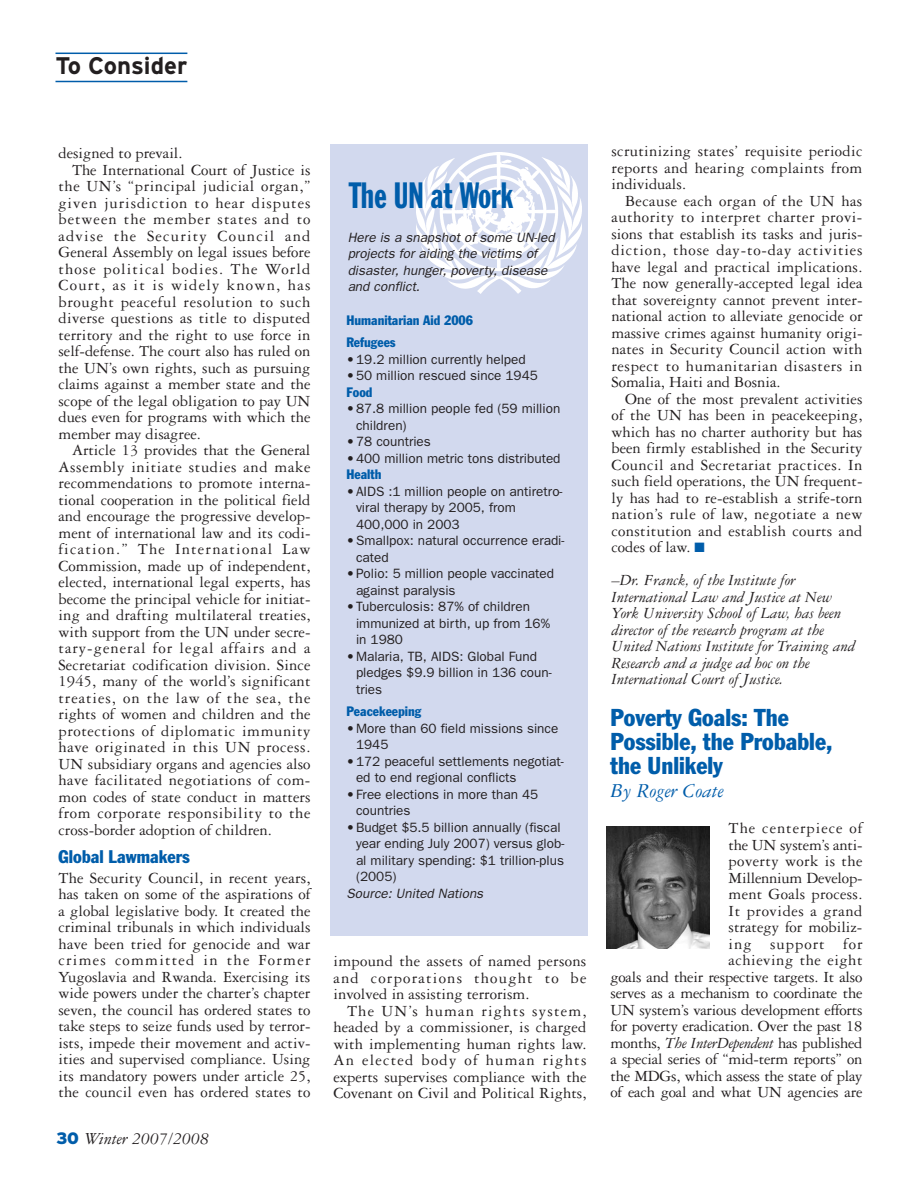
<style>
.page{position:relative;width:918px;height:1188px;background:#fff}
.page>*{position:absolute;margin:0;border:0;box-sizing:border-box;transform-origin:0 0}
.t1{font:36px "Franklin Gothic Extra Cond";color:#005daa}
.t2{font:condensed 24px/24px "Franklin Gothic";color:#005daa}
.t3{font:700 24px "Interstate";color:#231f20}
.t4{font:italic 21px "Garamond Three";color:#005daa}
.t5{font:italic 18px "Garamond Three";color:#231f20}
.t6{font:condensed 18px "Franklin Gothic";color:#005daa}
.t7{font:16.5px/16.5px "Garamond Three";color:#231f20;text-align:justify}
.t8{font:italic 16.5px/16.5px "Garamond Three";color:#231f20}
.t9{font:16.5px "Garamond Three";letter-spacing:.035em;color:#231f20}
.t10{font:16.5px "Garamond Three";letter-spacing:.04em;color:#231f20}
.t11{font:16.5px "Garamond Three";letter-spacing:.075em;color:#231f20}
.t12{font:16.5px "Garamond Three";letter-spacing:.055em;color:#231f20}
.t13{font:16.5px "Garamond Three";letter-spacing:.06em;color:#231f20}
.t14{font:16.5px "Garamond Three";letter-spacing:.02em;color:#231f20}
.t15{font:16.5px "Garamond Three";letter-spacing:.025em;color:#231f20}
.t16{font:16.5px "Garamond Three";letter-spacing:.07em;color:#231f20}
.t17{font:13.5px/16.5px "Franklin Gothic";color:#231f20}
.t18{font:italic 13.5px/16.5px "Franklin Gothic";color:#231f20}
.t19{font:condensed 13.5px/22.5px "Franklin Gothic";color:#005daa}
.s1{font-family:"Interstate";font-weight:900;font-style:normal;font-size:16.5px;color:#005daa}
.s2{color:#005daa}
.s3{font-style:italic}
</style>
<div class="page">
<img style="left:606px;top:827px;width:104px;height:122px">
<div style="left:330px;top:144px;width:258px;height:792px;background:#d2d9ee"></div>
<img style="left:416px;top:153px;width:165px;height:140px">
<hr style="left:56px;top:53px;width:131px;height:1px;background:#005daa">
<hr style="left:56px;top:81px;width:131px;height:1px;background:#005daa">
<h2 class="t3" style="left:56px;top:57px;width:133px">To Consider</h2>
<p class="t7" style="left:58px;top:147px;width:126px">designed to prevail.</p>
<p class="t7" style="left:72px;top:163px;width:240px">The International Court of Justice is</p>
<p class="t9" style="left:58px;top:180px;width:253px">the UN’s “principal judicial organ,”</p>
<p class="t12" style="left:58px;top:197px;width:254px">given jurisdiction to hear disputes</p>
<p class="t13" style="left:58px;top:213px;width:253px">between the member states and to</p>
<p class="t11" style="left:58px;top:230px;width:253px">advise the Security Council and</p>
<p class="t7" style="left:58px;top:246px;width:254px">General Assembly on legal issues before</p>
<p class="t16" style="left:58px;top:263px;width:253px">those political bodies. The World</p>
<p class="t11" style="left:58px;top:279px;width:253px">Court, as it is widely known, has</p>
<p class="t10" style="left:58px;top:296px;width:254px">brought peaceful resolution to such</p>
<p class="t14" style="left:58px;top:312px;width:253px">diverse questions as title to disputed</p>
<p class="t7" style="left:58px;top:328px;width:254px">territory and the right to use force in</p>
<p class="t7" style="left:58px;top:345px;width:254px">self-defense. The court also has ruled on</p>
<p class="t7" style="left:58px;top:361px;width:253px">the UN’s own rights, such as pursuing</p>
<p class="t7" style="left:58px;top:378px;width:254px">claims against a member state and the</p>
<p class="t7" style="left:58px;top:394px;width:253px">scope of the legal obligation to pay UN</p>
<p class="t7" style="left:58px;top:411px;width:253px">dues even for programs with which the</p>
<p class="t7" style="left:58px;top:427px;width:144px">member may disagree.</p>
<p class="t7" style="left:72px;top:444px;width:240px">Article 13 provides that the General</p>
<p class="t10" style="left:58px;top:461px;width:254px">Assembly initiate studies and make</p>
<p class="t7" style="left:58px;top:477px;width:254px">recommendations to promote interna-</p>
<p class="t7" style="left:58px;top:493px;width:254px">tional cooperation in the political field</p>
<p class="t7" style="left:58px;top:510px;width:253px">and encourage the progressive develop-</p>
<p class="t7" style="left:58px;top:526px;width:254px">ment of international law and its codi-</p>
<p class="t11" style="left:58px;top:543px;width:254px">fication.” The International Law</p>
<p class="t7" style="left:58px;top:559px;width:253px">Commission, made up of independent,</p>
<p class="t7" style="left:58px;top:576px;width:254px">elected, international legal experts, has</p>
<p class="t7" style="left:58px;top:592px;width:254px">become the principal vehicle for initiat-</p>
<p class="t7" style="left:58px;top:609px;width:253px">ing and drafting multilateral treaties,</p>
<p class="t7" style="left:58px;top:625px;width:253px">with support from the UN under secre-</p>
<p class="t13" style="left:58px;top:642px;width:253px">tary-general for legal affairs and a</p>
<p class="t7" style="left:58px;top:658px;width:254px">Secretariat codification division. Since</p>
<p class="t7" style="left:58px;top:675px;width:254px">1945, many of the world’s significant</p>
<p class="t12" style="left:58px;top:692px;width:254px">treaties, on the law of the sea, the</p>
<p class="t7" style="left:58px;top:708px;width:253px">rights of women and children and the</p>
<p class="t9" style="left:58px;top:725px;width:254px">protections of diplomatic immunity</p>
<p class="t9" style="left:58px;top:741px;width:253px">have originated in this UN process.</p>
<p class="t7" style="left:58px;top:757px;width:253px">UN subsidiary organs and agencies also</p>
<p class="t15" style="left:58px;top:774px;width:253px">have facilitated negotiations of com-</p>
<p class="t7" style="left:58px;top:790px;width:254px">mon codes of state conduct in matters</p>
<p class="t10" style="left:58px;top:807px;width:253px">from corporate responsibility to the</p>
<p class="t7" style="left:58px;top:823px;width:215px">cross-border adoption of children.</p>
<p class="t6" style="left:58px;top:851px;width:133px">Global Lawmakers</p>
<p class="t7" style="left:58px;top:871px;width:254px">The Security Council, in recent years, has taken on some of the aspirations of a global legislative body. It created the criminal tribunals in which individuals have been tried for genocide and war crimes committed in the Former Yugoslavia and Rwanda. Exercising its wide powers under the charter’s chapter seven, the council has ordered states to take steps to seize funds used by terror&shy;ists, impede their movement and activ&shy;ities and supervised compliance. Using its mandatory powers under article 25, the council even has ordered states to</p>
<p class="t5" style="left:56px;top:1132px;width:155px"><span class="s1">30</span> Winter 2007/2008</p>
<h1 class="t1" style="left:349px;top:182px;width:166px">The UN at Work</h1>
<p class="t18" style="left:348px;top:230px;width:211px">Here is a snapshot of some UN-led projects for aiding the victims of disaster, hunger, poverty, disease and conflict.</p>
<p class="t19" style="left:346px;top:310px;width:128px">Humanitarian Aid 2006<br>Refugees</p>
<p class="t17" style="left:346px;top:352px;width:181px">•19.2 million currently helped</p>
<p class="t17" style="left:346px;top:369px;width:193px">•50 million rescued since 1945</p>
<p class="t19" style="left:346px;top:382px;width:28px">Food</p>
<p class="t17" style="left:356px;top:402px;width:206px;text-indent:-10px">•87.8 million people fed (59 million children)</p>
<p class="t17" style="left:346px;top:435px;width:86px">•78 countries</p>
<p class="t17" style="left:346px;top:451px;width:216px">•400 million metric tons distributed</p>
<p class="t19" style="left:346px;top:464px;width:36px">Health</p>
<p class="t17" style="left:356px;top:484px;width:208px;text-indent:-10px">•AIDS :1 million people on antiretro&shy;viral therapy by 2005, from<br>400,000 in 2003</p>
<p class="t17" style="left:356px;top:534px;width:210px;text-indent:-10px">•Smallpox: natural occurrence eradi&shy;cated</p>
<p class="t17" style="left:356px;top:567px;width:200px;text-indent:-10px">•Polio: 5 million people vaccinated against paralysis</p>
<p class="t17" style="left:356px;top:600px;width:196px;text-indent:-10px">•Tuberculosis: 87% of children immunized at birth, up from 16% in 1980</p>
<p class="t17" style="left:356px;top:649px;width:197px;text-indent:-10px">•Malaria, TB, AIDS: Global Fund pledges $9.9 billion in 136 coun&shy;tries</p>
<p class="t19" style="left:346px;top:701px;width:76px">Peacekeeping</p>
<p class="t17" style="left:356px;top:721px;width:204px;text-indent:-10px">•More than 60 field missions since<br>1945</p>
<p class="t17" style="left:356px;top:754px;width:209px;text-indent:-10px">•172 peaceful settlements negotiat&shy;ed to end regional conflicts</p>
<p class="t17" style="left:356px;top:787px;width:184px;text-indent:-10px">•Free elections in more than 45 countries</p>
<p class="t17" style="left:356px;top:820px;width:210px;text-indent:-10px">•Budget $5.5 billion annually (fiscal year ending July 2007) versus glob&shy;al military spending: $1 trillion-plus (2005)</p>
<p class="t18" style="left:346px;top:886px;width:141px">Source: United Nations</p>
<p class="t7" style="left:334px;top:955px;width:255px">impound the assets of named persons and corporations thought to be involved in assisting terrorism.</p>
<p class="t7" style="left:334px;top:1004px;width:255px;text-indent:14px">The UN’s human rights system, headed by a commissioner, is charged with implementing human rights law.<br>An elected body of human rights experts supervises compliance with the Covenant on Civil and Political Rights,</p>
<p class="t7" style="left:612px;top:145px;width:252px">scrutinizing states’ requisite periodic reports and hearing complaints from individuals.</p>
<p class="t7" style="left:612px;top:194px;width:253px;text-indent:14px">Because each organ of the UN has authority to interpret charter provi&shy;sions that establish its tasks and juris&shy;diction, those day-to-day activities have legal and practical implications.<br>The now generally-accepted legal idea that sovereignty cannot prevent inter&shy;national action to alleviate genocide or massive crimes against humanity origi&shy;nates in Security Council action with respect to humanitarian disasters in Somalia, Haiti and Bosnia.</p>
<p class="t7" style="left:612px;top:392px;width:253px;text-indent:14px">One of the most prevalent activities of the UN has been in peacekeeping, which has no charter authority but has been firmly established in the Security Council and Secretariat practices. In such field operations, the UN frequent&shy;ly has had to re-establish a strife-torn nation’s rule of law, negotiate a new constitution and establish courts and codes of law. <span class="s2">■</span></p>
<p class="t8" style="left:612px;top:573px;width:245px">–Dr. Franck, of the Institute for International Law and Justice at New York University School of Law, has been director of the research program at the United Nations Institute for Training and Research and a judge ad hoc on the International Court of Justice.</p>
<h2 class="t2" style="left:610px;top:707px;width:224px">Poverty Goals: The<br>Possible, the Probable, the Unlikely</h2>
<p class="t4" style="left:610px;top:783px;width:115px">By Roger Coate</p>
<p class="t7" style="left:610px;top:821px;width:254px;text-align:right">The centerpiece of<br>the UN system’s anti-<br>poverty work is the<br>Millennium Develop-<br>ment Goals process.<br>It provides a grand<br>strategy for mobiliz-<br>ing support for<br>achieving the eight<br>goals and their respective targets. It also serves as a mechanism to coordinate the<br>UN system’s various development efforts for poverty eradication. Over the past 18 months, <span class="s3">The InterDependent</span> has published a special series of “mid-term reports” on the MDGs, which assess the state of play of each goal and what UN agencies are</p>
</div>
